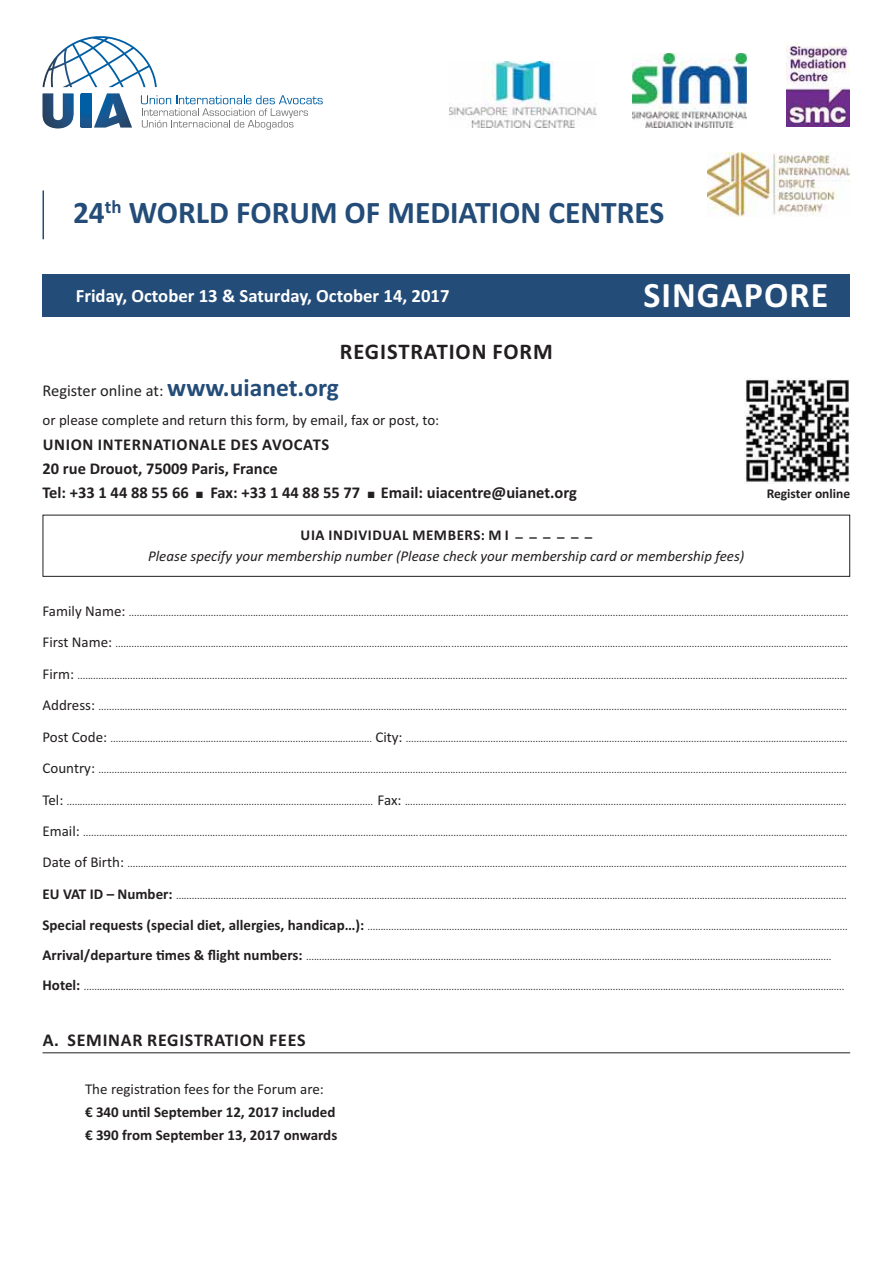
<style>
.page{position:relative;width:893px;height:1263px;background:#fff}
.page>*{position:absolute;margin:0;border:0;box-sizing:border-box;transform-origin:0 0}
.t1{font:700 36px "Calibri";letter-spacing:.03em;color:#fff}
.t2{font:700 31.5px "Calibri";color:#234c78}
.t3{font:700 22.5px "Calibri";letter-spacing:.04em;color:#231f20}
.t4{font:700 18.75px "Calibri";color:#fff}
.t5{font:700 18px "Calibri";letter-spacing:.04em;color:#231f20}
.t6{font:700 16.5px/23.9px "Calibri";color:#231f20}
.t7{font:16.5px "Calibri";color:#231f20}
.t8{font:15px "Calibri";color:#231f20}
.t9{font:italic 15px "Calibri";color:#231f20}
.t10{font:700 15px/22.8px "Calibri";color:#231f20}
.t11{font:700 15px "Calibri";letter-spacing:.04em;color:#231f20}
.t12{font:700 13.5px "Calibri";color:#231f20}
.t13{font:10.5px "Calibri";color:#231f20}
.s1{font-weight:700;font-size:25.5px;color:#234c78}
.s2{font-size:15px}
.s3{font-weight:700;font-size:15px}
</style>
<div class="page">
<div style="left:43px;top:274px;width:807px;height:43px;background:#234c78"></div>
<svg style="left:141px;top:95px;width:182px;height:35px"></svg>
<svg style="left:42px;top:93px;width:32px;height:36px"></svg>
<svg style="left:81px;top:93px;width:51px;height:35px"></svg>
<svg style="left:50px;top:38px;width:98px;height:43px"></svg>
<hr style="left:43px;top:190px;width:1px;height:49px;background:#234c78">
<div style="left:43px;top:515px;width:807px;height:62px;border:1px solid #231f20"></div>
<hr style="left:43px;top:1053px;width:807px;height:1px;background:#231f20">
<img style="left:744px;top:378px;width:106px;height:106px">
<img style="left:787px;top:46px;width:62px;height:80px">
<img style="left:450px;top:62px;width:147px;height:66px">
<img style="left:632px;top:53px;width:114px;height:74px">
<img style="left:707px;top:153px;width:144px;height:63px">
<h2 class="t2" style="left:73px;top:202px;width:593px">24<sup>th</sup> WORLD FORUM OF MEDIATION CENTRES</h2>
<h3 class="t4" style="left:76px;top:289px;width:375px">Friday, October 13 &amp; Saturday, October 14, 2017</h3>
<h1 class="t1" style="left:643px;top:283px;width:186px">SINGAPORE</h1>
<h3 class="t3" style="left:340px;top:344px;width:214px">REGISTRATION FORM</h3>
<h3 class="t7" style="left:43px;top:385px;width:298px">Register online at: <span class="s1">www.uianet.org</span></h3>
<h3 class="t8" style="left:43px;top:414px;width:398px">or please complete and return this form, by email, fax or post, to:</h3>
<h3 class="t6" style="left:42px;top:434px;width:536px">UNION INTERNATIONALE DES AVOCATS<br>20 rue Drouot, 75009 Paris, France<br>Tel: +33 1 44 88 55 66 ■ Fax: +33 1 44 88 55 77 ■ Email: uiacentre@uianet.org</h3>
<h3 class="t11" style="left:301px;top:530px;width:293px">UIA INDIVIDUAL MEMBERS: M I _ _ _ _ _ _</h3>
<h3 class="t9" style="left:148px;top:551px;width:598px">Please specify your membership number (Please check your membership card or membership fees)</h3>
<p class="t12" style="left:767px;top:489px;width:85px">Register online</p>
<p class="t13" style="left:43px;top:608px;width:807px"><span class="s2">Family Name:</span> ................................................................................................................................................................................................................................................................................</p>
<p class="t13" style="left:43px;top:640px;width:807px"><span class="s2">First Name:</span> .....................................................................................................................................................................................................................................................................................</p>
<p class="t13" style="left:43px;top:671px;width:806px"><span class="s2">Firm:</span> ....................................................................................................................................................................................................................................................................................................</p>
<p class="t13" style="left:43px;top:703px;width:806px"><span class="s2">Address:</span> ...........................................................................................................................................................................................................................................................................................</p>
<p class="t13" style="left:43px;top:734px;width:806px"><span class="s2">Post Code:</span> ................................................................................................... <span class="s2">City:</span> .......................................................................................................................................................................</p>
<p class="t13" style="left:43px;top:766px;width:806px"><span class="s2">Country:</span> ...........................................................................................................................................................................................................................................................................................</p>
<p class="t13" style="left:43px;top:797px;width:805px"><span class="s2">Tel:</span> .................................................................................................................... <span class="s2">Fax:</span> .......................................................................................................................................................................</p>
<p class="t13" style="left:43px;top:829px;width:806px"><span class="s2">Email:</span> .................................................................................................................................................................................................................................................................................................</p>
<p class="t13" style="left:43px;top:860px;width:806px"><span class="s2">Date of Birth:</span> ................................................................................................................................................................................................................................................................................</p>
<p class="t13" style="left:43px;top:892px;width:806px"><span class="s3">EU VAT ID – Number:</span> ..............................................................................................................................................................................................................................................................</p>
<p class="t13" style="left:43px;top:923px;width:807px"><span class="s3">Special requests (special diet, allergies, handicap…):</span> ......................................................................................................................................................................................</p>
<p class="t13" style="left:43px;top:953px;width:790px"><span class="s3">Arrival/departure -mes &amp; flight numbers:</span> .......................................................................................................................................................................................................</p>
<p class="t13" style="left:43px;top:983px;width:803px"><span class="s3">Hotel:</span> ................................................................................................................................................................................................................................................................................................</p>
<h3 class="t5" style="left:43px;top:1034px;width:264px">A. SEMINAR REGISTRATION FEES</h3>
<h3 class="t8" style="left:85px;top:1084px;width:240px">The registra-on fees for the Forum are:</h3>
<h3 class="t10" style="left:85px;top:1102px;width:254px">€ 340 un-l September 12, 2017 included € 390 from September 13, 2017 onwards</h3>
</div>
